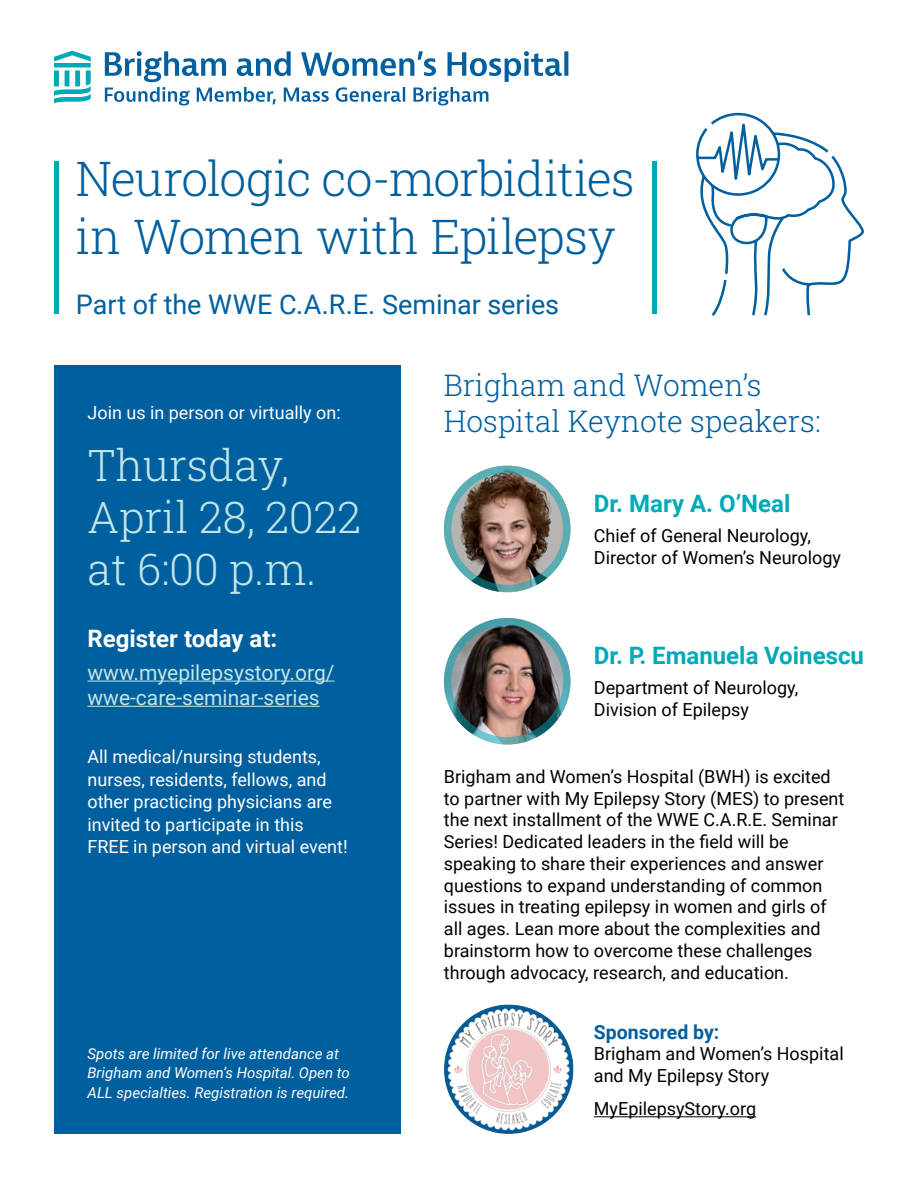
<style>
.page{position:relative;width:918px;height:1188px;background:#fff}
.page>*{position:absolute;margin:0;border:0;box-sizing:border-box;transform-origin:0 0}
.t1{font:300 48px/57.6px "Roboto Slab";letter-spacing:-.025em;color:#005f9e}
.t2{font:300 43.65px/52.3px "Roboto Slab";color:#c2e6e6}
.t3{font:300 30px/36px "Roboto Slab";color:#005f9e}
.t4{font:27px "Roboto";letter-spacing:-.005em;color:#005f9e}
.t5{font:700 24px "Roboto";color:#00a9b7}
.t6{font:700 24px "Roboto";color:#fff}
.t7{font:21px/25.2px "Roboto";color:#c2e6e6}
.t8{font:700 19.5px "Roboto";color:#005f9e}
.t9{font:18px/21.8px "Roboto";color:#000}
.t10{font:18px/22.5px "Roboto";color:#fff}
.t11{font:italic 15px/19.5px "Roboto";color:#fff}
</style>
<div class="page">
<svg style="left:105px;top:51px;width:463px;height:54px"></svg>
<svg style="left:54px;top:51px;width:37px;height:52px"></svg>
<svg style="left:696px;top:112px;width:168px;height:204px"></svg>
<div style="left:54px;top:161px;width:5px;height:153px;background:#00a9b7"></div>
<div style="left:652px;top:161px;width:5px;height:153px;background:#00a9b7"></div>
<div style="left:54px;top:365px;width:347px;height:769px;background:#005f9e"></div>
<img style="left:444px;top:466px;width:127px;height:126px;border-radius:63px">
<div style="left:444px;top:466px;width:127px;height:126px;border:8px solid #00a9b7;border-radius:50%"></div>
<img style="left:444px;top:618px;width:127px;height:127px;border-radius:63px">
<div style="left:444px;top:618px;width:127px;height:127px;border:8px solid #00a9b7;border-radius:50%"></div>
<hr style="left:87px;top:681px;width:247px;height:1px;background:#c2e6e6">
<hr style="left:87px;top:706px;width:233px;height:1px;background:#c2e6e6">
<hr style="left:594px;top:1116px;width:162px;height:1px;background:#000">
<img style="left:444px;top:1004px;width:130px;height:130px;border-radius:65px">
<h1 class="t1" style="left:76px;top:149px;width:561px">Neurologic co-morbidities in Women with Epilepsy</h1>
<h3 class="t4" style="left:76px;top:285px;width:485px">Part of the WWE C.A.R.E. Seminar series</h3>
<p class="t10" style="left:87px;top:400px;width:255px">Join us in person or virtually on:</p>
<h2 class="t2" style="left:87px;top:437px;width:275px">Thursday,<br>April 28, 2022 at 6:00 p.m.</h2>
<h3 class="t6" style="left:87px;top:621px;width:191px">Register today at:</h3>
<p class="t7" style="left:87px;top:659px;width:249px">www.myepilepsystory.org/ wwe-care-seminar-series</p>
<p class="t10" style="left:87px;top:745px;width:262px">All medical/nursing students, nurses, residents, fellows, and other practicing physicians are invited to participate in this<br>FREE in person and virtual event!</p>
<p class="t11" style="left:87px;top:1043px;width:264px">Spots are limited for live attendance at<br>Brigham and Women’s Hospital. Open to<br>ALL specialties. Registration is required.</p>
<h3 class="t3" style="left:444px;top:367px;width:378px">Brigham and Women’s<br>Hospital Keynote speakers:</h3>
<h3 class="t5" style="left:594px;top:487px;width:198px">Dr. Mary A. O’Neal</h3>
<p class="t9" style="left:594px;top:524px;width:249px">Chief of General Neurology,<br>Director of Women’s Neurology</p>
<h3 class="t5" style="left:594px;top:639px;width:272px">Dr. P. Emanuela Voinescu</h3>
<p class="t9" style="left:594px;top:677px;width:206px">Department of Neurology,<br>Division of Epilepsy</p>
<p class="t9" style="left:444px;top:765px;width:402px">Brigham and Women’s Hospital (BWH) is excited to partner with My Epilepsy Story (MES) to present the next installment of the WWE C.A.R.E. Seminar Series! Dedicated leaders in the field will be speaking to share their experiences and answer questions to expand understanding of common issues in treating epilepsy in women and girls of all ages. Lean more about the complexities and brainstorm how to overcome these challenges through advocacy, research, and education.</p>
<p class="t8" style="left:594px;top:1018px;width:127px">Sponsored by:</p>
<p class="t9" style="left:594px;top:1042px;width:251px">Brigham and Women’s Hospital and My Epilepsy Story</p>
<p class="t9" style="left:594px;top:1098px;width:164px">MyEpilepsyStory.org</p>
</div>
